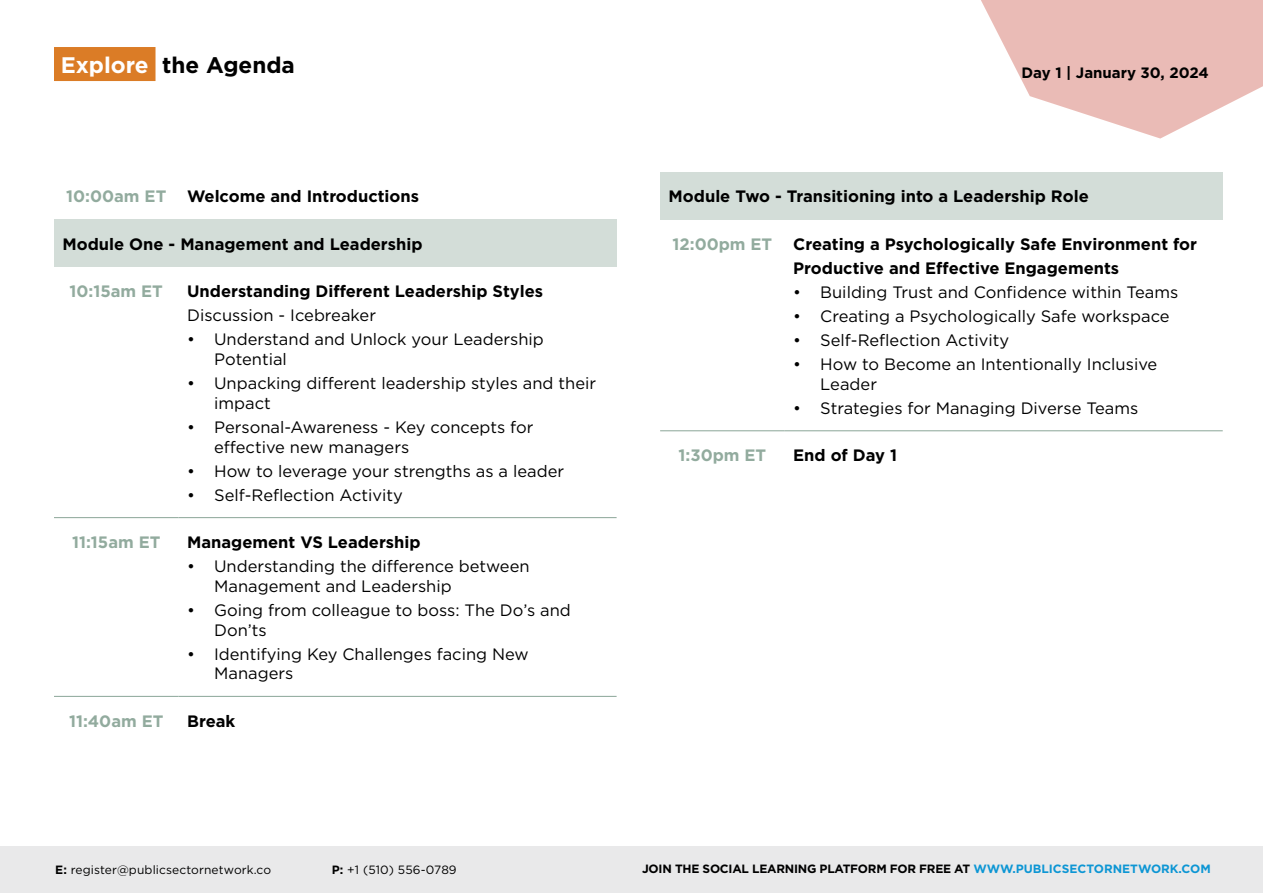
<style>
.page{position:relative;width:1263px;height:893px;background:#fff}
.page>*{position:absolute;margin:0;border:0;box-sizing:border-box;transform-origin:0 0}
.t1{font:700 22.5px "Gotham";color:#000}
.t2{font:16.5px/19.8px "Gotham";color:#000}
.t3{font:700 16.5px/24px "Gotham";color:#000}
.t4{font:700 16.5px "Gotham";color:#92ab9e}
.t5{font:700 15px "Gotham";color:#000}
.t6{font:700 12px "Gotham";letter-spacing:-.02em;color:#000}
.t7{font:12px "Gotham";letter-spacing:.01em;color:#000}
.s1{color:#fff}
.s2{font-weight:700}
.s3{color:#0d96d4}
</style>
<div class="page">
<svg style="left:981px;top:0;width:282px;height:139px"></svg>
<div style="left:54px;top:47px;width:101px;height:34px;background:#db7c26"></div>
<div style="left:0;top:846px;width:1263px;height:47px;background:#e9e9ea"></div>
<div style="left:54px;top:219px;width:563px;height:48px;background:#d3ddd8"></div>
<hr style="left:54px;top:517px;width:125px;height:1px;background:#92ab9e">
<hr style="left:179px;top:517px;width:438px;height:1px;background:#92ab9e">
<hr style="left:54px;top:696px;width:125px;height:1px;background:#92ab9e">
<hr style="left:179px;top:696px;width:438px;height:1px;background:#92ab9e">
<div style="left:660px;top:172px;width:563px;height:47px;background:#d3ddd8"></div>
<hr style="left:660px;top:430px;width:125px;height:1px;background:#92ab9e">
<hr style="left:785px;top:430px;width:438px;height:1px;background:#92ab9e">
<h1 class="t1" style="left:61px;top:50px;width:236px"><span class="s1">Explore</span> the Agenda</h1>
<p class="t4" style="left:66px;top:186px;width:102px">10:00am ET</p>
<p class="t3" style="left:187px;top:184px;width:234px">Welcome and Introductions</p>
<p class="t3" style="left:63px;top:232px;width:361px">Module One - Management and Leadership</p>
<p class="t4" style="left:70px;top:280px;width:95px">10:15am ET</p>
<p class="t3" style="left:187px;top:279px;width:357px">Understanding Different Leadership Styles</p>
<p class="t2" style="left:187px;top:305px;width:190px">Discussion - Icebreaker</p>
<p class="t2" style="left:214px;top:329px;width:331px;text-indent:-27px">• Understand and Unlock your Leadership<br>Potential</p>
<p class="t2" style="left:214px;top:373px;width:383px;text-indent:-27px">• Unpacking different leadership styles and their impact</p>
<p class="t2" style="left:214px;top:417px;width:321px;text-indent:-27px">• Personal-Awareness - Key concepts for effective new managers</p>
<p class="t2" style="left:187px;top:460px;width:379px">• How to leverage your strengths as a leader</p>
<p class="t2" style="left:187px;top:485px;width:217px">• Self-Reflection Activity</p>
<p class="t4" style="left:72px;top:531px;width:90px">11:15am ET</p>
<p class="t3" style="left:187px;top:530px;width:235px">Management VS Leadership</p>
<p class="t2" style="left:214px;top:556px;width:317px;text-indent:-27px">• Understanding the difference between<br>Management and Leadership</p>
<p class="t2" style="left:214px;top:600px;width:358px;text-indent:-27px">• Going from colleague to boss: The Do’s and<br>Don’ts</p>
<p class="t2" style="left:214px;top:644px;width:316px;text-indent:-27px">• Identifying Key Challenges facing New<br>Managers</p>
<p class="t4" style="left:69px;top:710px;width:96px">11:40am ET</p>
<p class="t3" style="left:187px;top:709px;width:50px">Break</p>
<p class="t5" style="left:1021px;top:63px;width:189px">Day 1 | January 30, 2024</p>
<p class="t3" style="left:669px;top:184px;width:422px">Module Two - Transitioning into a Leadership Role</p>
<p class="t4" style="left:672px;top:233px;width:101px">12:00pm ET</p>
<p class="t3" style="left:793px;top:232px;width:405px">Creating a Psychologically Safe Environment for<br>Productive and Effective Engagements</p>
<p class="t2" style="left:793px;top:282px;width:387px">• Building Trust and Confidence within Teams</p>
<p class="t2" style="left:793px;top:306px;width:378px">• Creating a Psychologically Safe workspace</p>
<p class="t2" style="left:793px;top:330px;width:217px">• Self-Reflection Activity</p>
<p class="t2" style="left:820px;top:354px;width:339px;text-indent:-27px">• How to Become an Intentionally Inclusive<br>Leader</p>
<p class="t2" style="left:793px;top:398px;width:347px">• Strategies for Managing Diverse Teams</p>
<p class="t4" style="left:679px;top:444px;width:89px">1:30pm ET</p>
<p class="t3" style="left:793px;top:443px;width:105px">End of Day 1</p>
<p class="t7" style="left:55px;top:862px;width:217px"><span class="s2">E:</span> register@publicsectornetwork.co</p>
<p class="t7" style="left:332px;top:862px;width:126px"><span class="s2">P:</span> +1 (510) 556-0789</p>
<p class="t6" style="left:642px;top:861px;width:570px">JOIN THE SOCIAL LEARNING PLATFORM FOR FREE AT <span class="s3">WWW.PUBLICSECTORNETWORK.COM</span></p>
</div>
